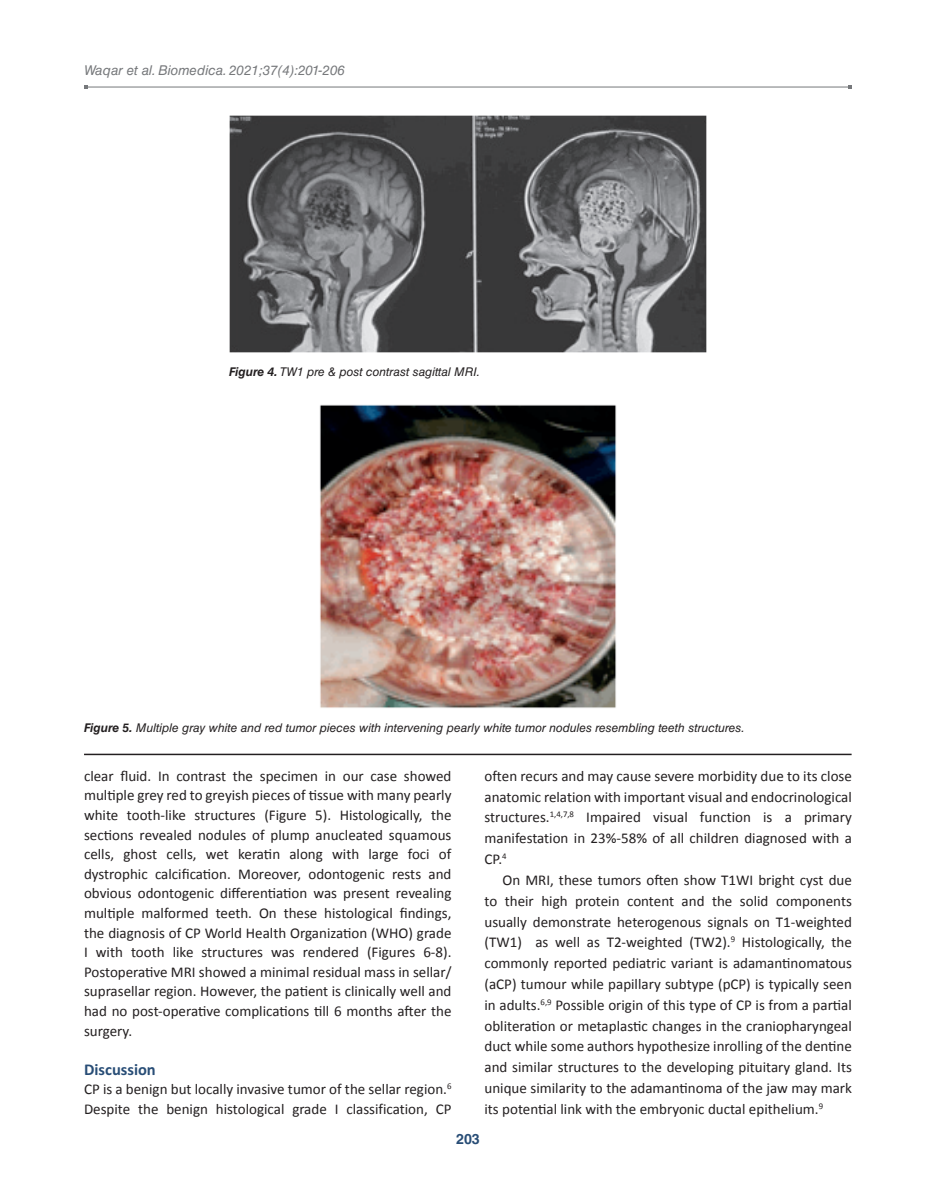
<style>
.page{position:relative;width:936px;height:1191px;background:#fff}
.page>*{position:absolute;margin:0;border:0;box-sizing:border-box;transform-origin:0 0}
.t1{font:700 16.5px "Calibri";color:#284d76}
.t2{font:15px/20.9px "Calibri";color:#231f20;text-align:justify}
.t3{font:700 14.25px "Helvetica LT Std";color:#284d76}
.t4{font:italic 13.5px "Helvetica LT Std";color:#76787b}
.t5{font:italic 12px "Helvetica LT Std";color:#231f20}
.s1{font-weight:700}
</style>
<div class="page">
<hr style="left:86px;top:87px;width:764px;height:1px;background:#76787b">
<img style="left:229px;top:115px;width:478px;height:238px">
<img style="left:319px;top:404px;width:298px;height:305px">
<hr style="left:84px;top:753px;width:767px;height:2px;background:#231f20">
<p class="t4" style="left:84px;top:62px;width:262px">Waqar et al. Biomedica. 2021;37(4):201-206</p>
<p class="t5" style="left:229px;top:364px;width:252px"><span class="s1">Figure 4.</span> TW1 pre &amp; post contrast sagittal MRI.</p>
<p class="t5" style="left:84px;top:720px;width:662px"><span class="s1">Figure 5.</span> Multiple gray white and red tumor pieces with intervening pearly white tumor nodules resembling teeth structures.</p>
<p class="t2" style="left:84px;top:765px;width:369px;line-height:19.6px">clear fluid. In contrast the specimen in our case showed multiple grey red to greyish pieces of tissue with many pearly white tooth-like structures (Figure 5). Histologically, the sections revealed nodules of plump anucleated squamous cells, ghost cells, wet keratin along with large foci of dystrophic calcification. Moreover, odontogenic rests and obvious odontogenic differentiation was present revealing multiple malformed teeth. On these histological findings, the diagnosis of CP World Health Organization (WHO) grade I with tooth like structures was rendered (Figures 6-8).<br>Postoperative MRI showed a minimal residual mass in sellar/ suprasellar region. However, the patient is clinically well and had no post-operative complications till 6 months after the surgery.</p>
<p class="t1" style="left:84px;top:1058px;width:73px">Discussion</p>
<p class="t2" style="left:84px;top:1078px;width:369px;line-height:19.6px">CP is a benign but locally invasive tumor of the sellar region.<sup>6<br></sup>Despite the benign histological grade I classification, CP</p>
<p class="t2" style="left:484px;top:764px;width:369px">often recurs and may cause severe morbidity due to its close anatomic relation with important visual and endocrinological structures.<sup>1,4,7,8</sup> Impaired visual function is a primary manifestation in 23%-58% of all children diagnosed with a CP.<sup>4</sup></p>
<p class="t2" style="left:484px;top:868px;width:369px;text-indent:18px">On MRI, these tumors often show T1WI bright cyst due to their high protein content and the solid components usually demonstrate heterogenous signals on T1-weighted (TW1) as well as T2-weighted (TW2).<sup>9</sup> Histologically, the commonly reported pediatric variant is adamantinomatous (aCP) tumour while papillary subtype (pCP) is typically seen in adults.<sup>6,9</sup> Possible origin of this type of CP is from a partial obliteration or metaplastic changes in the craniopharyngeal duct while some authors hypothesize inrolling of the dentine and similar structures to the developing pituitary gland. Its unique similarity to the adamantinoma of the jaw may mark its potential link with the embryonic ductal epithelium.<sup>9</sup></p>
<p class="t3" style="left:456px;top:1130px;width:25px">203</p>
</div>
